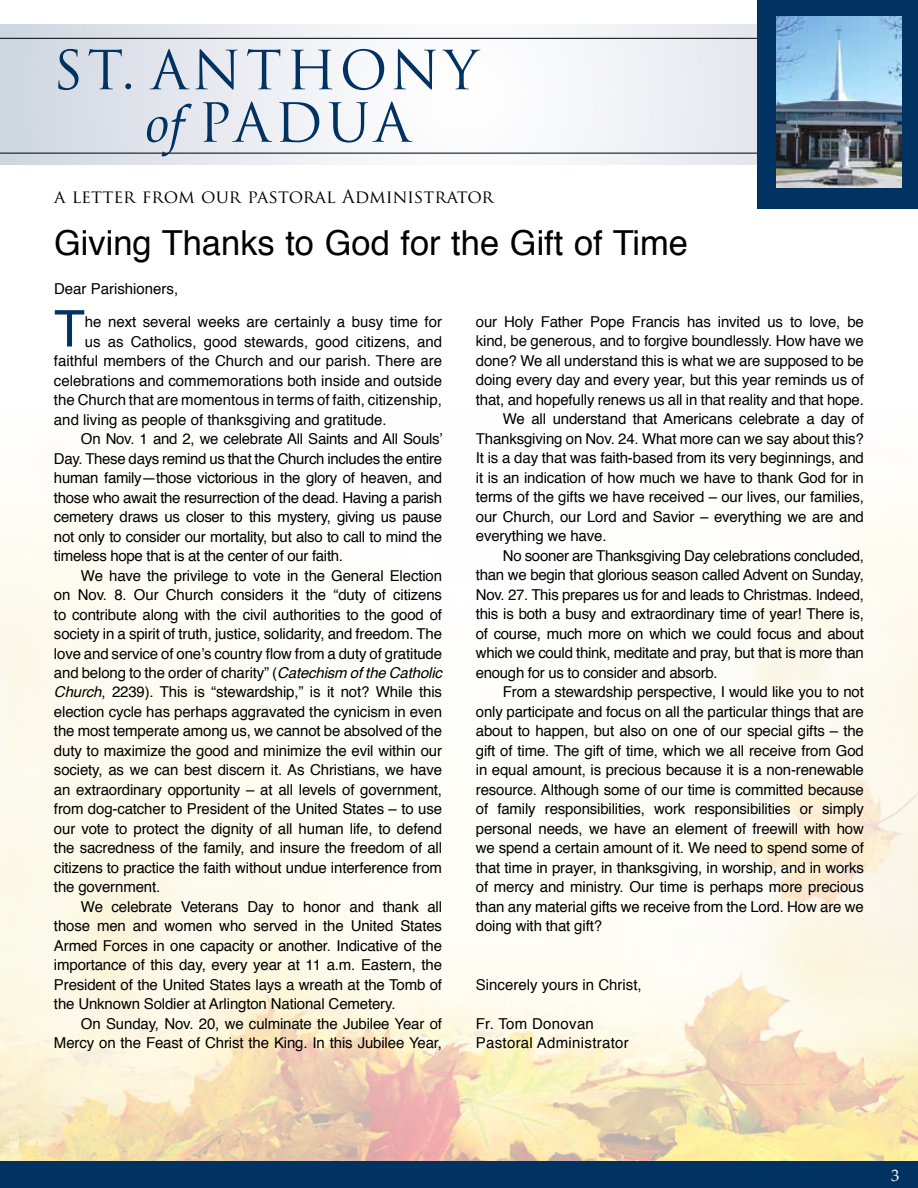
<style>
.page{position:relative;width:918px;height:1188px;background:#fff}
.page>*{position:absolute;margin:0;border:0;box-sizing:border-box;transform-origin:0 0}
.t1{font:52.5px/52.5px "Trajan Pro";letter-spacing:.08em;color:#003262;text-align:center}
.t2{font:50.55px "Helvetica";color:#003262}
.t3{font:34.5px "Helvetica";color:#000}
.t4{font:18px "Trajan Pro";color:#000}
.t5{font:16.5px "Palatino Linotype";color:#fff}
.t6{font:15px "Helvetica";letter-spacing:-.01em;color:#000}
.t7{font:15px/19.5px "Helvetica";letter-spacing:.02em;color:#000}
.s1{font-family:"Book Antiqua";font-style:italic}
.s2{font-style:italic}
</style>
<div class="page">
<img style="left:0;top:517px;width:918px;height:644px">
<div style="left:0;top:1161px;width:918px;height:27px;background:#003262"></div>
<svg style="left:0;top:24px;width:758px;height:140px"></svg>
<hr style="left:0;top:38px;width:857px;height:1px;background:#000">
<hr style="left:0;top:153px;width:857px;height:1px;background:#000">
<div style="left:758px;top:0;width:160px;height:208px;background:#003262"></div>
<img style="left:776px;top:16px;width:126px;height:172px">
<h1 class="t1" style="left:53px;top:43px;width:427px">ST. ANTHONY <span class="s1">of</span> PADUA</h1>
<p class="t4" style="left:54px;top:185px;width:441px">a letter from our pastoral Administrator</p>
<h3 class="t3" style="left:54px;top:216px;width:636px">Giving Thanks to God for the Gift of Time</h3>
<p class="t6" style="left:54px;top:277px;width:126px">Dear Parishioners,</p>
<h2 class="t2" style="left:54px;top:290px;width:32px">T</h2>
<p class="t6" style="left:85px;top:310px;width:359px">he next several weeks are certainly a busy time for</p>
<p class="t6" style="left:85px;top:330px;width:359px">us as Catholics, good stewards, good citizens, and</p>
<p class="t6" style="left:54px;top:349px;width:390px">faithful members of the Church and our parish. There are</p>
<p class="t6" style="left:54px;top:369px;width:390px">celebrations and commemorations both inside and outside</p>
<p class="t6" style="left:54px;top:388px;width:390px">the Church that are momentous in terms of faith, citizenship,</p>
<p class="t6" style="left:54px;top:408px;width:334px">and living as people of thanksgiving and gratitude.</p>
<p class="t6" style="left:81px;top:427px;width:363px">On Nov. 1 and 2, we celebrate All Saints and All Souls’</p>
<p class="t6" style="left:54px;top:447px;width:390px">Day. These days remind us that the Church includes the entire</p>
<p class="t6" style="left:54px;top:466px;width:390px">human family—those victorious in the glory of heaven, and</p>
<p class="t6" style="left:54px;top:486px;width:390px">those who await the resurrection of the dead. Having a parish</p>
<p class="t6" style="left:54px;top:505px;width:390px">cemetery draws us closer to this mystery, giving us pause</p>
<p class="t6" style="left:54px;top:525px;width:390px">not only to consider our mortality, but also to call to mind the</p>
<p class="t6" style="left:54px;top:544px;width:291px">timeless hope that is at the center of our faith.</p>
<p class="t6" style="left:81px;top:564px;width:363px">We have the privilege to vote in the General Election</p>
<p class="t6" style="left:54px;top:583px;width:390px">on Nov. 8. Our Church considers it the “duty of citizens</p>
<p class="t6" style="left:54px;top:603px;width:390px">to contribute along with the civil authorities to the good of</p>
<p class="t6" style="left:54px;top:622px;width:390px">society in a spirit of truth, justice, solidarity, and freedom. The</p>
<p class="t6" style="left:54px;top:642px;width:390px">love and service of one’s country flow from a duty of gratitude</p>
<p class="t6" style="left:54px;top:661px;width:390px">and belong to the order of charity” (<span class="s2">Catechism of the Catholic</span></p>
<p class="t6" style="left:54px;top:681px;width:390px"><span class="s2">Church</span>, 2239). This is “stewardship,” is it not? While this</p>
<p class="t6" style="left:54px;top:700px;width:390px">election cycle has perhaps aggravated the cynicism in even</p>
<p class="t6" style="left:54px;top:720px;width:390px">the most temperate among us, we cannot be absolved of the</p>
<p class="t6" style="left:54px;top:739px;width:390px">duty to maximize the good and minimize the evil within our</p>
<p class="t6" style="left:54px;top:759px;width:390px">society, as we can best discern it. As Christians, we have</p>
<p class="t6" style="left:54px;top:778px;width:390px">an extraordinary opportunity – at all levels of government,</p>
<p class="t6" style="left:54px;top:798px;width:390px">from dog-catcher to President of the United States – to use</p>
<p class="t6" style="left:54px;top:817px;width:390px">our vote to protect the dignity of all human life, to defend</p>
<p class="t6" style="left:54px;top:837px;width:390px">the sacredness of the family, and insure the freedom of all</p>
<p class="t6" style="left:54px;top:856px;width:390px">citizens to practice the faith without undue interference from</p>
<p class="t6" style="left:54px;top:876px;width:108px">the government.</p>
<p class="t6" style="left:81px;top:895px;width:363px">We celebrate Veterans Day to honor and thank all</p>
<p class="t6" style="left:54px;top:915px;width:390px">those men and women who served in the United States</p>
<p class="t6" style="left:54px;top:934px;width:390px">Armed Forces in one capacity or another. Indicative of the</p>
<p class="t6" style="left:54px;top:954px;width:390px">importance of this day, every year at 11 a.m. Eastern, the</p>
<p class="t6" style="left:54px;top:973px;width:390px">President of the United States lays a wreath at the Tomb of</p>
<p class="t6" style="left:54px;top:993px;width:343px">the Unknown Soldier at Arlington National Cemetery.</p>
<p class="t6" style="left:81px;top:1012px;width:363px">On Sunday, Nov. 20, we culminate the Jubilee Year of</p>
<p class="t6" style="left:54px;top:1032px;width:390px">Mercy on the Feast of Christ the King. In this Jubilee Year,</p>
<p class="t6" style="left:476px;top:310px;width:390px">our Holy Father Pope Francis has invited us to love, be</p>
<p class="t6" style="left:476px;top:330px;width:390px">kind, be generous, and to forgive boundlessly. How have we</p>
<p class="t6" style="left:476px;top:349px;width:390px">done? We all understand this is what we are supposed to be</p>
<p class="t6" style="left:476px;top:369px;width:390px">doing every day and every year, but this year reminds us of</p>
<p class="t6" style="left:476px;top:388px;width:390px">that, and hopefully renews us all in that reality and that hope.</p>
<p class="t6" style="left:503px;top:408px;width:363px">We all understand that Americans celebrate a day of</p>
<p class="t6" style="left:476px;top:427px;width:390px">Thanksgiving on Nov. 24. What more can we say about this?</p>
<p class="t6" style="left:476px;top:447px;width:390px">It is a day that was faith-based from its very beginnings, and</p>
<p class="t6" style="left:476px;top:466px;width:390px">it is an indication of how much we have to thank God for in</p>
<p class="t6" style="left:476px;top:486px;width:390px">terms of the gifts we have received – our lives, our families,</p>
<p class="t6" style="left:476px;top:505px;width:390px">our Church, our Lord and Savior – everything we are and</p>
<p class="t6" style="left:476px;top:525px;width:132px">everything we have.</p>
<p class="t6" style="left:503px;top:544px;width:363px">No sooner are Thanksgiving Day celebrations concluded,</p>
<p class="t6" style="left:476px;top:564px;width:390px">than we begin that glorious season called Advent on Sunday,</p>
<p class="t6" style="left:476px;top:583px;width:390px">Nov. 27. This prepares us for and leads to Christmas. Indeed,</p>
<p class="t6" style="left:476px;top:603px;width:390px">this is both a busy and extraordinary time of year! There is,</p>
<p class="t6" style="left:476px;top:622px;width:390px">of course, much more on which we could focus and about</p>
<p class="t6" style="left:476px;top:642px;width:390px">which we could think, meditate and pray, but that is more than</p>
<p class="t6" style="left:476px;top:661px;width:243px">enough for us to consider and absorb.</p>
<p class="t6" style="left:503px;top:681px;width:363px">From a stewardship perspective, I would like you to not</p>
<p class="t6" style="left:476px;top:700px;width:390px">only participate and focus on all the particular things that are</p>
<p class="t6" style="left:476px;top:720px;width:390px">about to happen, but also on one of our special gifts – the</p>
<p class="t6" style="left:476px;top:739px;width:390px">gift of time. The gift of time, which we all receive from God</p>
<p class="t6" style="left:476px;top:759px;width:390px">in equal amount, is precious because it is a non-renewable</p>
<p class="t6" style="left:476px;top:778px;width:390px">resource. Although some of our time is committed because</p>
<p class="t6" style="left:476px;top:798px;width:390px">of family responsibilities, work responsibilities or simply</p>
<p class="t6" style="left:476px;top:817px;width:390px">personal needs, we have an element of freewill with how</p>
<p class="t6" style="left:476px;top:837px;width:390px">we spend a certain amount of it. We need to spend some of</p>
<p class="t6" style="left:476px;top:856px;width:390px">that time in prayer, in thanksgiving, in worship, and in works</p>
<p class="t6" style="left:476px;top:876px;width:390px">of mercy and ministry. Our time is perhaps more precious</p>
<p class="t6" style="left:476px;top:895px;width:390px">than any material gifts we receive from the Lord. How are we</p>
<p class="t6" style="left:476px;top:915px;width:128px">doing with that gift?</p>
<p class="t6" style="left:476px;top:973px;width:167px">Sincerely yours in Christ,</p>
<p class="t7" style="left:476px;top:1014px;width:155px">Fr. Tom Donovan<br>Pastoral Administrator</p>
<p class="t5" style="left:891px;top:1163px;width:10px">3</p>
</div>
